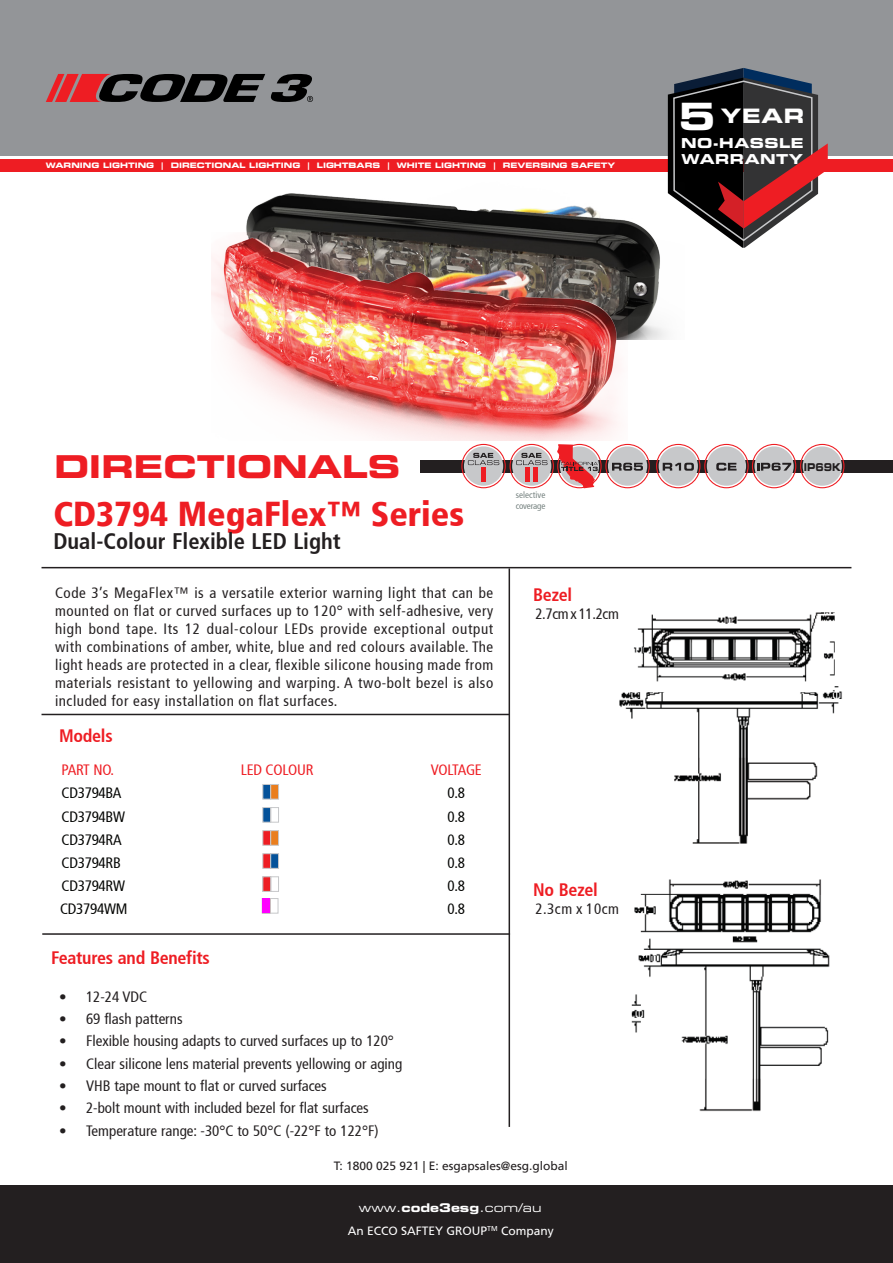
<style>
.page{position:relative;width:893px;height:1263px;background:#fff}
.page>*{position:absolute;margin:0;border:0;box-sizing:border-box;transform-origin:0 0}
.t1{font:37.65px "Eurostile LT Std Bold Ex 2";color:#fff}
.t2{font:900 condensed 34.5px "Frutiger 77";color:#ee1d23}
.t3{font:31.5px "Eurostile LT Std Bold Ex 2";color:#ee1d23}
.t4{font:700 condensed 22.5px "Frutiger 67";color:#231f20}
.t5{font:19.8px "Eurostile LT Std Bold Ex 2";color:#fff}
.t6{font:700 condensed 18px "Frutiger 67";letter-spacing:-.015em;color:#ee1d23}
.Body_text{font:condensed 15px/18px "Frutiger 57";color:#231f20;text-align:justify}
.t7{font:condensed 15px "Frutiger 57";letter-spacing:-.015em;color:#040503}
.t8{font:condensed 15px "Frutiger 57";letter-spacing:-.015em;color:#ee1d23}
.t9{font:condensed 15px "Frutiger 57";letter-spacing:-.035em;color:#ee1d23}
.t10{font:13.65px/16.5px "Eurostile LT Std Bold Ex 2";letter-spacing:.035em;color:#fff}
.t11{font:12px "Frutiger LT";color:#231f20}
.t12{font:12px "Frutiger 55 Roman";color:#fff}
.t13{font:12px "Eurostile LT Std Ex 2";color:#fff}
.t14{font:10.8px "Eurostile LT Std Bold Ex 2";color:#231f20;scale:.78 1}
.Body_text-2{font:condensed 9px "Frutiger 57";letter-spacing:.005em;color:#768280}
.Body_text-3{font:condensed 9px "Frutiger 57";letter-spacing:-.015em;color:#768280}
.t15{font:7.5px "Eurostile LT Std Bold Ex 2";color:#fff}
.s1{font-family:"Eurostile LT Std Bold Ex 2"}
.s2{font-family:"Frutiger LT"}
</style>
<div class="page">
<div style="left:0;top:1185px;width:893px;height:78px;background:#231f20"></div>
<div style="left:420px;top:460px;width:473px;height:12px;background:#231f20"></div>
<div style="left:0;top:159px;width:893px;height:13px;background:#ee1d23"></div>
<div style="left:0;top:0;width:893px;height:155px;background:#939598"></div>
<svg style="left:46px;top:74px;width:267px;height:28px"></svg>
<svg style="left:668px;top:68px;width:160px;height:180px"></svg>
<hr style="left:509px;top:568px;width:1px;height:559px;background:#231f20">
<hr style="left:42px;top:714px;width:467px;height:1px;background:#231f20">
<hr style="left:42px;top:567px;width:809px;height:1px;background:#231f20">
<hr style="left:42px;top:933px;width:468px;height:2px;background:#231f20">
<div style="left:262px;top:784px;width:9px;height:15px;background:#04529a;border:1px solid #c7c8ca"></div>
<div style="left:270px;top:784px;width:9px;height:15px;background:#ea7e1d;border:1px solid #c7c8ca"></div>
<div style="left:262px;top:807px;width:9px;height:16px;background:#04529a;border:1px solid #c7c8ca"></div>
<div style="left:270px;top:807px;width:9px;height:16px;border:1px solid #c7c8ca"></div>
<div style="left:262px;top:830px;width:9px;height:16px;background:#ee1d23;border:1px solid #c7c8ca"></div>
<div style="left:270px;top:830px;width:9px;height:16px;background:#ea7e1d;border:1px solid #c7c8ca"></div>
<div style="left:262px;top:853px;width:9px;height:16px;background:#ee1d23;border:1px solid #c7c8ca"></div>
<div style="left:270px;top:853px;width:9px;height:16px;background:#04529a;border:1px solid #c7c8ca"></div>
<div style="left:270px;top:876px;width:9px;height:16px;background:#fff;border:1px solid #c7c8ca"></div>
<svg style="left:656px;top:444px;width:188px;height:44px"></svg>
<svg style="left:461px;top:444px;width:189px;height:44px"></svg>
<div style="left:525px;top:467px;width:5px;height:15px;background:#ee1d23"></div>
<div style="left:533px;top:467px;width:5px;height:15px;background:#ee1d23"></div>
<img style="left:246px;top:168px;width:438px;height:172px">
<img style="left:211px;top:233px;width:417px;height:208px">
<img style="left:619px;top:612px;width:223px;height:500px">
<div style="left:525px;top:583px;width:97px;height:64px;background:#fff"></div>
<div style="left:525px;top:834px;width:97px;height:64px;background:#fff"></div>
<div style="left:262px;top:876px;width:9px;height:16px;background:#ee1d23;border:1px solid #c7c8ca"></div>
<div style="left:270px;top:898px;width:8px;height:16px;background:#fff;border:1px solid #c7c8ca"></div>
<svg style="left:262px;top:898px;width:9px;height:16px"></svg>
<img style="left:263px;top:899px;width:7px;height:14px">
<p class="t15" style="left:46px;top:160px;width:571px">WARNING LIGHTING | DIRECTIONAL LIGHTING | LIGHTBARS | WHITE LIGHTING | REVERSING SAFETY</p>
<h1 class="t1" style="left:678px;top:90px;width:39px">5</h1>
<p class="t10" style="left:681px;top:134px;width:124px">NO-HASSLE<br>WARRANTY</p>
<h3 class="t5" style="left:721px;top:102px;width:85px">YEAR</h3>
<h3 class="t3" style="left:54px;top:444px;width:348px">DIRECTIONALS</h3>
<p class="t2" style="left:53px;top:493px;width:412px">CD3794 MegaFlex™ Series</p>
<p class="t4" style="left:53px;top:528px;width:289px">Dual-Colour Flexible LED Light</p>
<p class="Body_text" style="left:55px;top:584px;width:440px">Code 3’s MegaFlex™ is a versatile exterior warning light that can be mounted on flat or curved surfaces up to 120° with self-adhesive, very high bond tape. Its 12 dual-colour LEDs provide exceptional output with combinations of amber, white, blue and red colours available. The light heads are protected in a clear, flexible silicone housing made from materials resistant to yellowing and warping. A two-bolt bezel is also included for easy installation on flat surfaces.</p>
<p class="t6" style="left:59px;top:725px;width:55px">Models</p>
<p class="t8" style="left:62px;top:761px;width:54px">PART NO.</p>
<p class="t8" style="left:241px;top:761px;width:74px">LED COLOUR</p>
<p class="t9" style="left:431px;top:761px;width:53px">VOLTAGE</p>
<p class="t7" style="left:62px;top:784px;width:62px">CD3794BA</p>
<p class="t7" style="left:448px;top:784px;width:19px">0.8</p>
<p class="t7" style="left:62px;top:808px;width:65px">CD3794BW</p>
<p class="t7" style="left:448px;top:808px;width:19px">0.8</p>
<p class="t7" style="left:62px;top:831px;width:62px">CD3794RA</p>
<p class="t7" style="left:448px;top:831px;width:19px">0.8</p>
<p class="t7" style="left:62px;top:854px;width:61px">CD3794RB</p>
<p class="t7" style="left:448px;top:854px;width:19px">0.8</p>
<p class="t7" style="left:62px;top:877px;width:65px">CD3794RW</p>
<p class="t7" style="left:448px;top:877px;width:19px">0.8</p>
<p class="Body_text-2" style="left:516px;top:490px;width:31px">selective</p>
<p class="Body_text-3" style="left:516px;top:500px;width:31px">coverage</p>
<p class="t6" style="left:533px;top:584px;width:40px">Bezel</p>
<p class="Body_text" style="left:535px;top:605px;width:85px">2.7cm x 11.2cm</p>
<p class="t6" style="left:533px;top:879px;width:66px">No Bezel</p>
<p class="t7" style="left:60px;top:900px;width:69px">CD3794WM</p>
<p class="t7" style="left:448px;top:900px;width:19px">0.8</p>
<p class="Body_text" style="left:535px;top:900px;width:85px">2.3cm x 10cm</p>
<p class="t6" style="left:51px;top:947px;width:160px">Features and Benefits</p>
<p class="Body_text" style="left:59px;top:987px;width:90px">• 12-24 VDC</p>
<p class="Body_text" style="left:59px;top:1010px;width:125px">• 69 flash patterns</p>
<p class="Body_text" style="left:59px;top:1032px;width:336px">• Flexible housing adapts to curved surfaces up to 120°</p>
<p class="Body_text" style="left:59px;top:1054px;width:345px">• Clear silicone lens material prevents yellowing or aging</p>
<p class="Body_text" style="left:59px;top:1077px;width:269px">• VHB tape mount to flat or curved surfaces</p>
<p class="Body_text" style="left:59px;top:1099px;width:311px">• 2-bolt mount with included bezel for flat surfaces</p>
<p class="Body_text" style="left:59px;top:1121px;width:321px">• Temperature range: -30°C to 50°C (-22°F to 122°F)</p>
<p class="t11" style="left:334px;top:1159px;width:235px">T: 1800 025 921 | E: esgapsales@esg.global</p>
<p class="t13" style="left:359px;top:1200px;width:184px">www.<span class="s1">code3esg</span>.com/au</p>
<p class="t12" style="left:348px;top:1223px;width:207px"><span class="s2">An</span> ECCO SAFTEY GROUP<sup>TM</sup> <span class="s2">Company</span></p>
<p class="t14" style="left:804px;top:459px;width:49px">IP69K</p>
</div>
